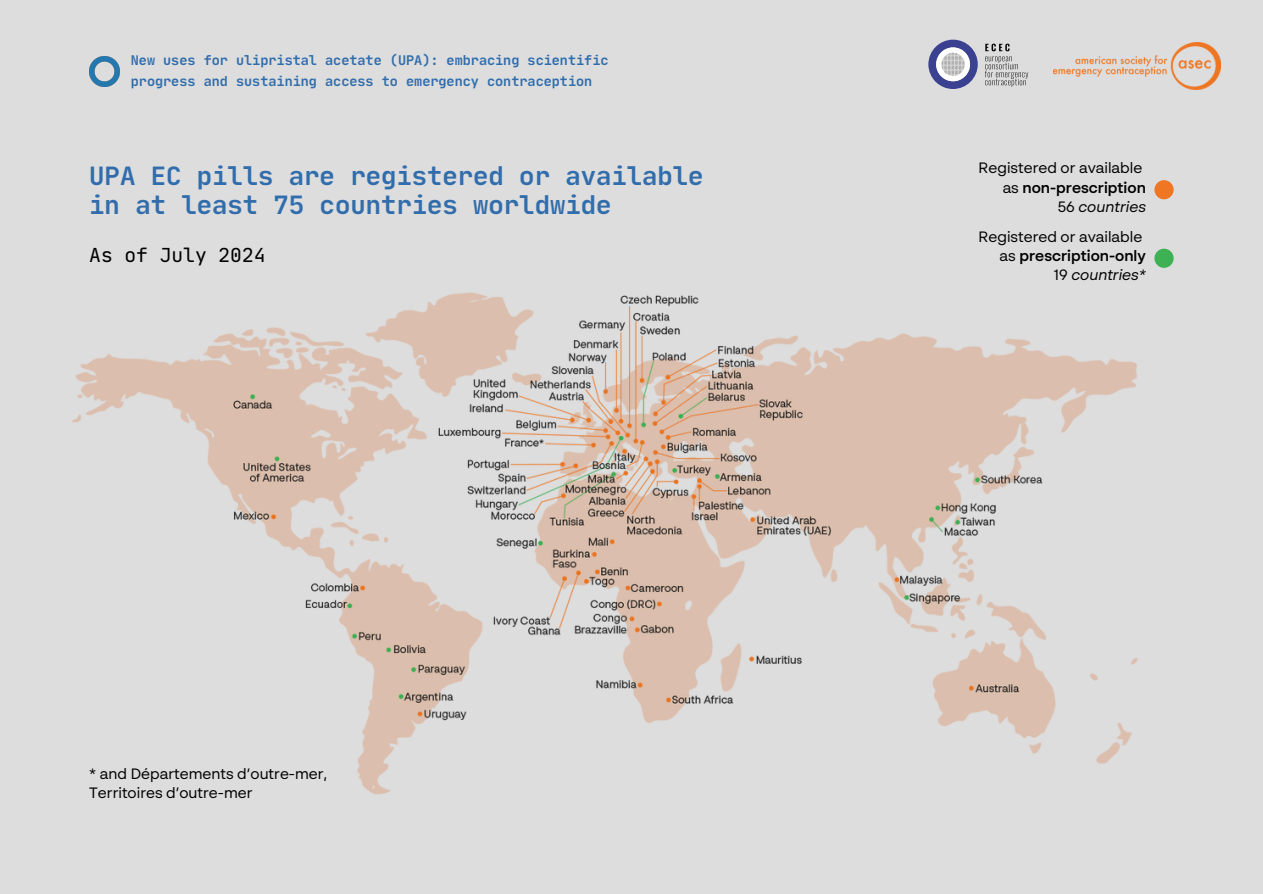
<style>
.page{position:relative;width:1263px;height:894px;background:#fff}
.page>*{position:absolute;margin:0;border:0;box-sizing:border-box;transform-origin:0 0}
.t1{font:700 25.65px/29.2px "Jet Brains Mono";color:#316dac}
.t2{font:19.65px "Jet Brains Mono";color:#000}
.t3{font:15px/19.2px "BR Sonoma";color:#000}
.t4{font:600 15px "BR Sonoma";color:#000}
.t5{font:italic 15px "BR Sonoma";color:#000}
.t6{font:700 13.5px/20.2px "Jet Brains Mono";color:#316dac}
.s1{font-weight:400}
.s2{font-style:normal}
</style>
<div class="page">
<div style="left:0;top:0;width:1263px;height:893px;background:#ddd"></div>
<img style="left:1054px;top:43px;width:166px;height:47px">
<svg style="left:985px;top:44px;width:43px;height:43px"></svg>
<svg style="left:928px;top:40px;width:50px;height:49px"></svg>
<div style="left:1154px;top:180px;width:20px;height:19px;background:#ef7724;border-radius:50%"></div>
<div style="left:1154px;top:248px;width:20px;height:20px;background:#3fb155;border-radius:50%"></div>
<img style="left:72px;top:292px;width:1066px;height:503px">
<img style="left:89px;top:56px;width:31px;height:31px">
<p class="t6" style="left:131px;top:50px;width:479px">New uses for ulipristal acetate (UPA): embracing scientific progress and sustaining access to emergency contraception</p>
<p class="t1" style="left:89px;top:160px;width:616px">UPA EC pills are registered or available in at least 75 countries worldwide</p>
<h3 class="t2" style="left:89px;top:242px;width:178px">As of July 2024</h3>
<p class="t3" style="left:89px;top:765px;width:240px">* and Départements d’outre-mer,<br>Territoires d’outre-mer</p>
<p class="t3" style="left:978px;top:160px;width:165px">Registered or available</p>
<p class="t4" style="left:1003px;top:181px;width:145px"><span class="s1">as</span> non-prescription</p>
<h1 class="t5" style="left:1058px;top:200px;width:90px"><span class="s2">56</span> countries</h1>
<p class="t3" style="left:978px;top:228px;width:165px">Registered or available</p>
<p class="t4" style="left:1000px;top:249px;width:148px"><span class="s1">as</span> prescription-only</p>
<h2 class="t5" style="left:1053px;top:268px;width:94px"><span class="s2">19</span> countries*</h2>
</div>
